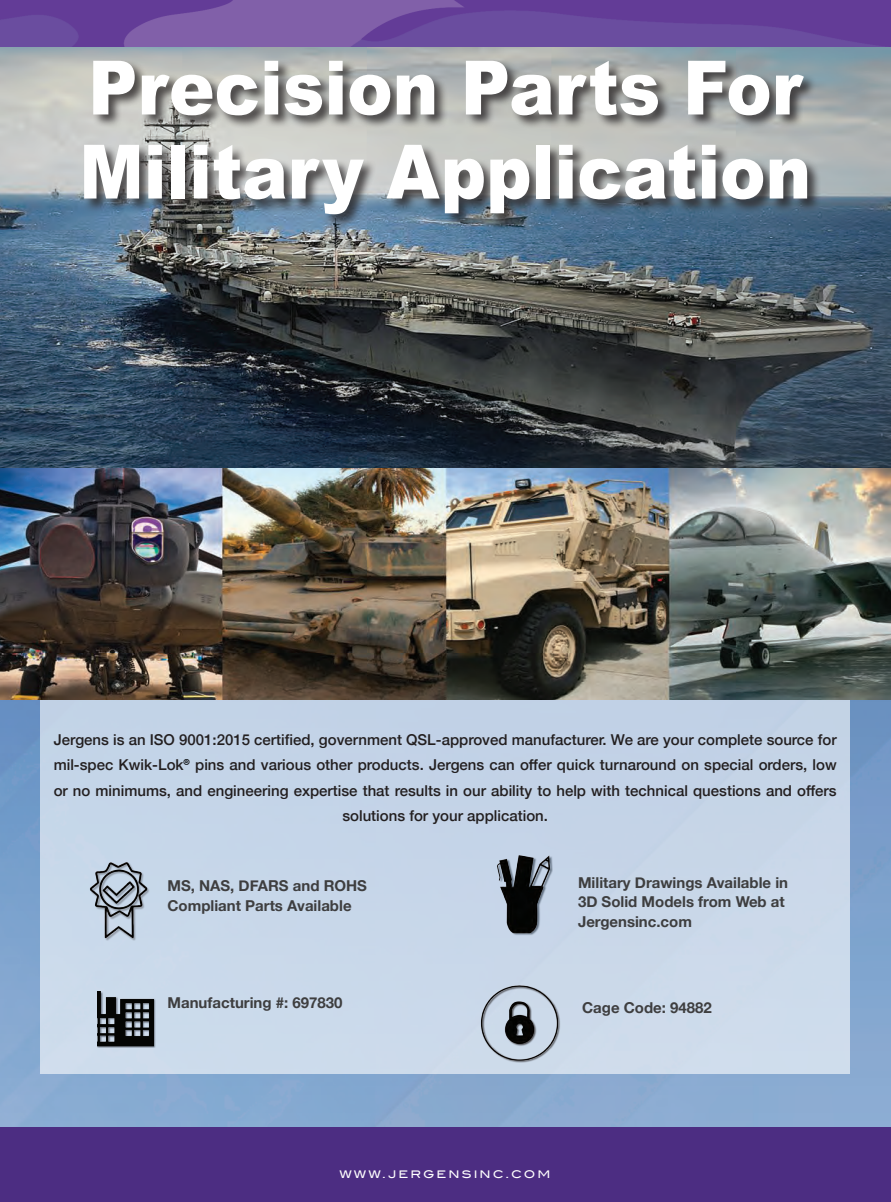
<style>
.page{position:relative;width:891px;height:1202px;background:#fff}
.page>*{position:absolute;margin:0;border:0;box-sizing:border-box;transform-origin:0 0}
.t1{font:900 75px/84px "Arial";color:#fff;scale:.91 1}
.t2{font:500 15px/25.5px "Helvetica Neue";color:#231f20;text-align:center}
.t3{font:700 15px/19.5px "Helvetica Neue";color:#3e3e3f}
.t4{font:500 10.5px "Blair ITC";letter-spacing:.2em;color:#fff}
</style>
<div class="page">
<img style="left:0;top:699px;width:891px;height:428px">
<div style="left:40px;top:47px;width:810px;height:1026px;background:#c7d6e9"></div>
<img style="left:0;top:0;width:891px;height:699px">
<div style="left:0;top:1127px;width:891px;height:75px;background:#4c2d82"></div>
<img style="left:97px;top:991px;width:59px;height:57px">
<img style="left:90px;top:862px;width:59px;height:78px">
<img style="left:497px;top:855px;width:56px;height:80px">
<img style="left:480px;top:985px;width:80px;height:78px">
<div style="left:83px;top:60px;width:739px;height:169px;background:#231f20;opacity:.75"></div>
<h1 class="t1" style="left:79px;top:43px;width:806px">Precision Parts For<br>Military Application</h1>
<p class="t2" style="left:54px;top:725px;width:785px">Jergens is an ISO 9001:2015 certified, government QSL-approved manufacturer. We are your complete source for mil-spec Kwik-Lok<sup>®</sup> pins and various other products. Jergens can offer quick turnaround on special orders, low or no minimums, and engineering expertise that results in our ability to help with technical questions and offers solutions for your application.</p>
<p class="t3" style="left:168px;top:876px;width:201px">MS, NAS, DFARS and ROHS<br>Compliant Parts Available</p>
<p class="t3" style="left:578px;top:873px;width:212px">Military Drawings Available in<br>3D Solid Models from Web at<br>Jergensinc.com</p>
<p class="t3" style="left:168px;top:993px;width:177px">Manufacturing #: 697830</p>
<p class="t3" style="left:582px;top:998px;width:131px">Cage Code: 94882</p>
<p class="t4" style="left:339px;top:1168px;width:213px">WWW.JERGENSINC.COM</p>
</div>
